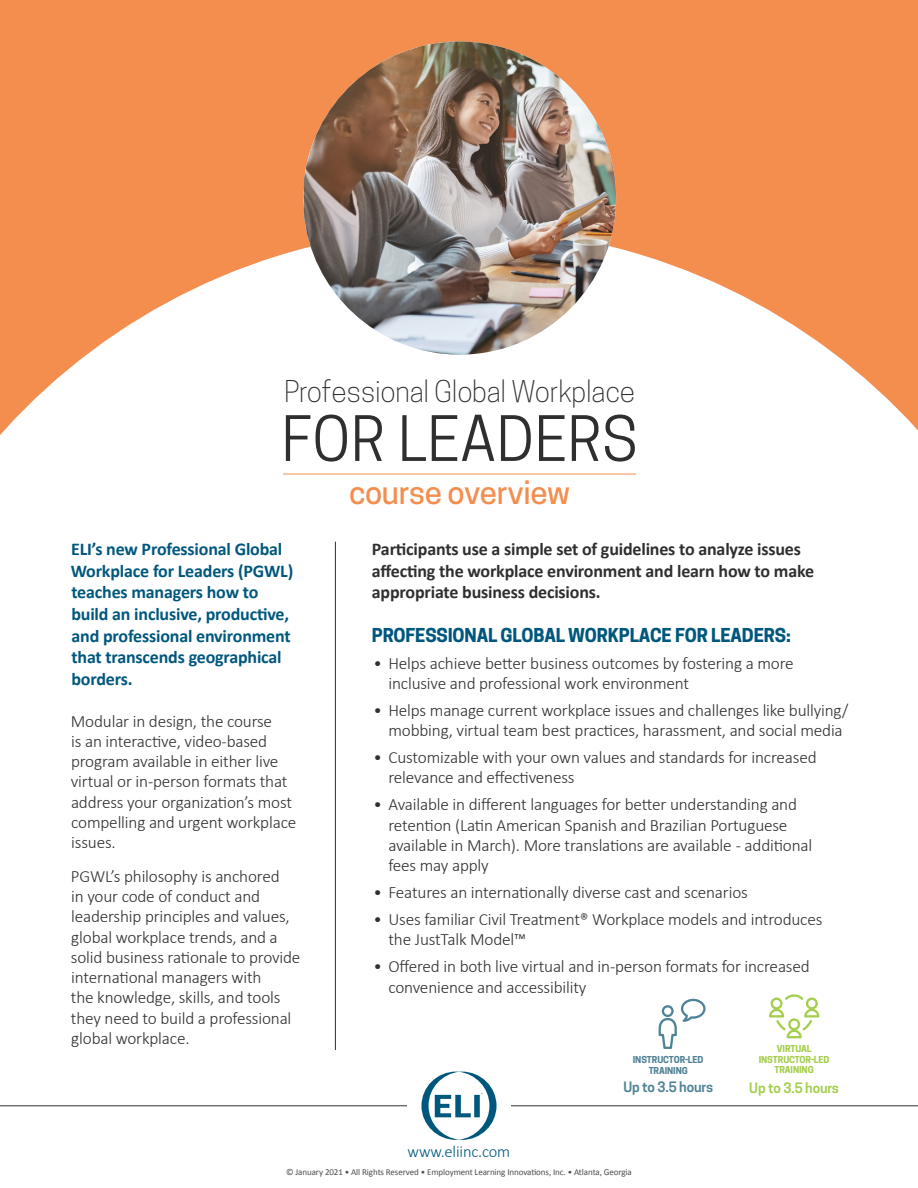
<style>
.page{position:relative;width:918px;height:1188px;background:#fff}
.page>*{position:absolute;margin:0;border:0;box-sizing:border-box;transform-origin:0 0}
.t1{font:58.65px "Cooper Hewitt";letter-spacing:.01em;color:#2f2f2f}
.t2{font:500 31.35px "Cooper Hewitt";letter-spacing:-.01em;color:#f38e4f}
.t3{font:300 28.2px "Cooper Hewitt";letter-spacing:-.01em;color:#2f2f2f}
.t4{font:700 18px/21.6px "Calibri";letter-spacing:-.01em;color:#00577d}
.t5{font:700 18px/21.6px "Calibri";letter-spacing:-.01em;color:#2f2f2f}
.t6{font:700 18px "Cooper Hewitt";letter-spacing:-.01em;color:#00577d}
.t7{font:300 17.25px/20.2px "Calibri";letter-spacing:-.01em;color:#2f2f2f}
.t8{font:300 16.5px "Calibri";letter-spacing:-.01em;color:#00577d}
.t9{font:600 13.5px "Cooper Hewitt";letter-spacing:-.01em;color:#508296}
.t10{font:600 13.5px "Cooper Hewitt";letter-spacing:-.01em;color:#a4ce4c}
.t11{font:9px "Calibri";letter-spacing:-.01em;color:#4b4c4d}
.t12{font:700 9px "Cooper Hewitt";letter-spacing:-.01em;color:#a4ce4c}
.t13{font:700 9px "Cooper Hewitt";letter-spacing:-.01em;color:#508296}
.t14{font:3.9px "Cooper Hewitt";color:#00577d}
</style>
<div class="page">
<div style="left:0;top:0;width:918px;height:566px;background:#f38e4f"></div>
<svg style="left:0;top:247px;width:918px;height:263px;fill:#fff"></svg>
<img style="left:303px;top:41px;width:313px;height:314px">
<hr style="left:283px;top:474px;width:353px;height:1px;background:#f38e4f">
<div style="left:0;top:510px;width:918px;height:78px;background:#fff"></div>
<hr style="left:0;top:1106px;width:918px;height:1px;background:#2f2f2f">
<div style="left:407px;top:1094px;width:104px;height:26px;background:#fff"></div>
<svg style="left:421px;top:1072px;width:76px;height:68px"></svg>
<hr style="left:335px;top:542px;width:1px;height:508px;background:#2f2f2f">
<svg style="left:659px;top:999px;width:47px;height:50px"></svg>
<svg style="left:769px;top:994px;width:50px;height:44px"></svg>
<p class="t3" style="left:284px;top:375px;width:352px">Professional Global Workplace</p>
<p class="t1" style="left:282px;top:405px;width:358px">FOR LEADERS</p>
<p class="t2" style="left:349px;top:473px;width:222px">course overview</p>
<p class="t4" style="left:71px;top:538px;width:224px">ELI’s new Professional Global<br>Workplace for Leaders (PGWL) teaches managers how to build an inclusive, productive, and professional environment that transcends geographical borders.</p>
<p class="t7" style="left:71px;top:711px;width:227px">Modular in design, the course<br>is an interactive, video-based program available in either live virtual or in-person formats that address your organization’s most compelling and urgent workplace issues.</p>
<p class="t7" style="left:71px;top:866px;width:231px">PGWL’s philosophy is anchored<br>in your code of conduct and leadership principles and values, global workplace trends, and a solid business rationale to provide international managers with<br>the knowledge, skills, and tools they need to build a professional global workplace.</p>
<p class="t5" style="left:372px;top:538px;width:444px">Participants use a simple set of guidelines to analyze issues affecting the workplace environment and learn how to make appropriate business decisions.</p>
<p class="t6" style="left:372px;top:624px;width:420px">PROFESSIONAL GLOBAL WORKPLACE FOR LEADERS:</p>
<p class="t7" style="left:388px;top:653px;width:407px;text-indent:-15px">• Helps achieve better business outcomes by fostering a more inclusive and professional work environment</p>
<p class="t7" style="left:373px;top:700px;width:477px;text-align:center">• Helps manage current workplace issues and challenges like bullying/ mobbing, virtual team best practices, harassment, and social media</p>
<p class="t7" style="left:388px;top:747px;width:430px;text-indent:-15px">• Customizable with your own values and standards for increased relevance and effectiveness</p>
<p class="t7" style="left:388px;top:794px;width:425px;text-indent:-15px">• Available in different languages for better understanding and retention (Latin American Spanish and Brazilian Portuguese available in March). More translations are available - additional fees may apply</p>
<p class="t7" style="left:373px;top:882px;width:376px">• Features an internationally diverse cast and scenarios</p>
<p class="t7" style="left:388px;top:909px;width:436px;text-indent:-15px">• Uses familiar Civil Treatment® Workplace models and introduces the JustTalk Model™</p>
<p class="t7" style="left:388px;top:956px;width:423px;text-indent:-15px">• Offered in both live virtual and in-person formats for increased convenience and accessibility</p>
<p class="t14" style="left:482px;top:1093px;width:3px">®</p>
<p class="t8" style="left:408px;top:1141px;width:104px">www.eliinc.com</p>
<p class="t13" style="left:633px;top:1054px;width:72px">INSTRUCTOR-LED</p>
<p class="t13" style="left:649px;top:1065px;width:41px">TRAINING</p>
<p class="t9" style="left:623px;top:1079px;width:91px">Up to 3.5 hours</p>
<p class="t12" style="left:777px;top:1044px;width:36px">VIRTUAL</p>
<p class="t12" style="left:759px;top:1054px;width:72px">INSTRUCTOR-LED</p>
<p class="t12" style="left:775px;top:1065px;width:41px">TRAINING</p>
<p class="t10" style="left:749px;top:1080px;width:91px">Up to 3.5 hours</p>
<p class="t11" style="left:286px;top:1166px;width:347px">© January 2021 • All Rights Reserved • Employment Learning Innovations, Inc. • Atlanta, Georgia</p>
</div>
